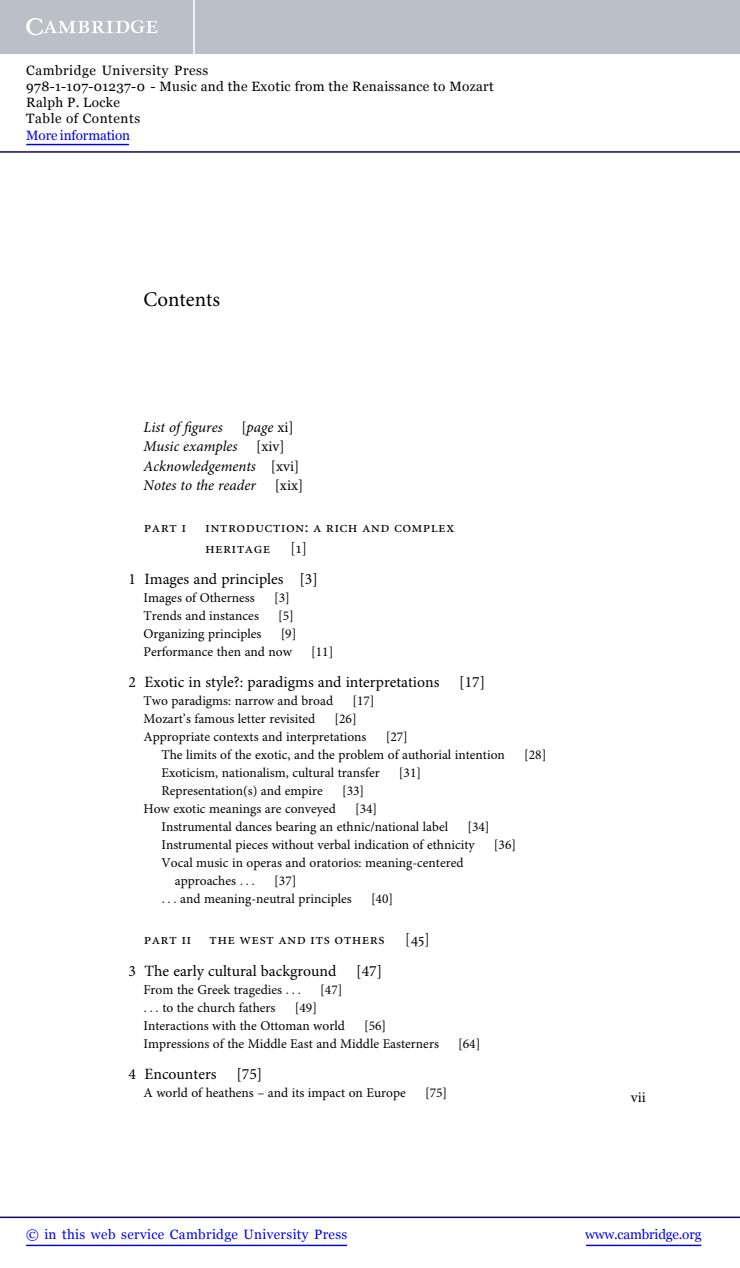
<style>
.page{position:relative;width:740px;height:1268px;background:#fff}
.page>*{position:absolute;margin:0;border:0;box-sizing:border-box;transform-origin:0 0}
.t1{font:20.85px "Adv OT1 ef 757 c 0";color:#000}
.t2{font:15.75px "Adv OT1 ef 757 c 0";color:#000}
.t3{font:15.75px/20.9px "Adv P94 BD";letter-spacing:.02em;color:#000}
.t4{font:15px/19.4px "Adv OT7 d 6 df 7 ab.I";color:#000}
.t5{font:15px "Adv OT1 ef 757 c 0";color:#000}
.t6{font:13.5px/18px "Adv OT1 ef 757 c 0";color:#000}
.t7{font:13.5px/16.2px "Georgia";letter-spacing:.025em;color:#000}
.t8{font:13.5px "Georgia";letter-spacing:.025em;color:#0000f1}
.t9{font:13.5px "Georgia";letter-spacing:-.015em;color:#0000f1}
.t10{font:13.5px "Georgia";letter-spacing:-.01em;color:#0000f1}
.s1{font-family:"Adv OT7 d 6 df 7 ab.I+fb"}
.s2{font-family:"Adv OT7 d 6 df 7 ab.I"}
.s3{font-family:"Adv OT1 ef 757 c 0"}
.s4{font-style:inherit}
.s5{font-family:"Adv P4 C4 E59"}
</style>
<div class="page">
<div style="left:0;top:0;width:740px;height:54px;background:#bac0c6"></div>
<svg style="left:26px;top:18px;width:132px;height:17px"></svg>
<hr style="left:193px;top:0;width:2px;height:54px;background:#fff">
<hr style="left:0;top:151px;width:740px;height:2px;background:#150666">
<hr style="left:586px;top:1245px;width:115px;height:1px;background:#0000f1">
<hr style="left:0;top:1216px;width:740px;height:2px;background:#150666">
<hr style="left:26px;top:1245px;width:321px;height:1px;background:#0000f1">
<hr style="left:26px;top:144px;width:103px;height:1px;background:#0000f1">
<p class="t7" style="left:26px;top:62px;width:469px">Cambridge University Press<br>978-1-107-01237-0 - Music and the Exotic from the Renaissance to Mozart Ralph P. Locke<br>Table of Contents</p>
<p class="t10" style="left:26px;top:127px;width:105px">More information</p>
<h1 class="t1" style="left:143px;top:291px;width:78px">Contents</h1>
<p class="t4" style="left:143px;top:419px;width:81px">List of <span class="s1">fi</span>gures</p>
<p class="t5" style="left:242px;top:421px;width:54px">[<span class="s2">page</span> xi]</p>
<p class="t4" style="left:143px;top:438px;width:95px">Music examples</p>
<p class="t5" style="left:256px;top:440px;width:30px">[xiv]</p>
<p class="t4" style="left:143px;top:457px;width:157px">Acknowledgements <span class="s3">[xvi]<br></span>Notes to the reader</p>
<p class="t5" style="left:275px;top:479px;width:30px">[xix]</p>
<p class="t3" style="left:205px;top:516px;width:251px;text-indent:-61px">part i introduction: a rich and complex heritage</p>
<p class="t3" style="left:290px;top:537px;width:18px">[1]</p>
<p class="t2" style="left:128px;top:573px;width:191px">1 Images and principles [3]</p>
<p class="t6" style="left:143px;top:590px;width:113px">Images of Otherness</p>
<p class="t6" style="left:274px;top:590px;width:17px">[3]</p>
<p class="t6" style="left:143px;top:608px;width:117px">Trends and instances</p>
<p class="t6" style="left:278px;top:608px;width:17px">[5]</p>
<p class="t6" style="left:143px;top:626px;width:120px">Organizing principles</p>
<p class="t6" style="left:143px;top:626px;width:154px;text-indent:137px">[9]<br>Performance then and now</p>
<p class="t6" style="left:311px;top:644px;width:24px">[11]</p>
<p class="t2" style="left:128px;top:676px;width:313px">2 Exotic in style?: paradigms and interpretations</p>
<p class="t2" style="left:459px;top:676px;width:27px">[17]</p>
<p class="t6" style="left:143px;top:693px;width:191px">Two paradigms: narrow and broad</p>
<p class="t6" style="left:352px;top:693px;width:24px">[17]</p>
<p class="t6" style="left:143px;top:711px;width:173px">Mozart<span class="s4">’</span>s famous letter revisited</p>
<p class="t6" style="left:143px;top:711px;width:225px;text-indent:191px">[26]<br>Appropriate contexts and interpretations</p>
<p class="t6" style="left:161px;top:729px;width:345px;text-indent:224px">[27]<br>The limits of the exotic, and the problem of authorial intention</p>
<p class="t6" style="left:161px;top:765px;width:220px">Exoticism, nationalism, cultural transfer</p>
<p class="t6" style="left:399px;top:765px;width:24px">[31]</p>
<p class="t6" style="left:161px;top:783px;width:163px">Representation(s) and empire</p>
<p class="t6" style="left:342px;top:783px;width:24px">[33]</p>
<p class="t6" style="left:143px;top:801px;width:194px">How exotic meanings are conveyed</p>
<p class="t6" style="left:161px;top:801px;width:288px;text-indent:194px">[34]<br>Instrumental dances bearing an ethnic/national label</p>
<p class="t6" style="left:161px;top:819px;width:330px;text-indent:306px">[34]<br>Instrumental pieces without verbal indication of ethnicity</p>
<p class="t6" style="left:494px;top:837px;width:24px">[36]</p>
<p class="t6" style="left:175px;top:855px;width:290px;text-indent:-13px">Vocal music in operas and oratorios: meaning-centered approaches <span class="s5">. . .</span></p>
<p class="t6" style="left:161px;top:873px;width:192px;text-indent:113px">[37]<br><span class="s5">. . .</span> and meaning-neutral principles</p>
<p class="t6" style="left:371px;top:890px;width:24px">[40]</p>
<p class="t3" style="left:144px;top:928px;width:242px">part ii the west and its others</p>
<p class="t3" style="left:405px;top:928px;width:27px">[45]</p>
<p class="t2" style="left:128px;top:965px;width:210px">3 The early cultural background</p>
<p class="t2" style="left:356px;top:965px;width:27px">[47]</p>
<p class="t6" style="left:143px;top:982px;width:159px">From the Greek tragedies <span class="s5">. . .</span></p>
<p class="t6" style="left:320px;top:982px;width:24px">[47]</p>
<p class="t6" style="left:143px;top:999px;width:134px"><span class="s5">. . .</span> to the church fathers</p>
<p class="t6" style="left:143px;top:999px;width:203px;text-indent:151px">[49]<br>Interactions with the Ottoman world</p>
<p class="t6" style="left:143px;top:1017px;width:297px;text-indent:221px">[56]<br>Impressions of the Middle East and Middle Easterners</p>
<p class="t6" style="left:458px;top:1035px;width:24px">[64]</p>
<p class="t6" style="left:524px;top:747px;width:24px">[28]</p>
<p class="t2" style="left:128px;top:1068px;width:90px">4 Encounters</p>
<p class="t2" style="left:236px;top:1068px;width:27px">[75]</p>
<p class="t6" style="left:143px;top:1085px;width:264px">A world of heathens <span class="s4">–</span> and its impact on Europe</p>
<p class="t6" style="left:425px;top:1085px;width:24px">[75]</p>
<p class="t5" style="left:631px;top:1091px;width:16px">vii</p>
<p class="t8" style="left:26px;top:1226px;width:323px">© in this web service Cambridge University Press</p>
<p class="t9" style="left:585px;top:1226px;width:118px">www.cambridge.org</p>
</div>
